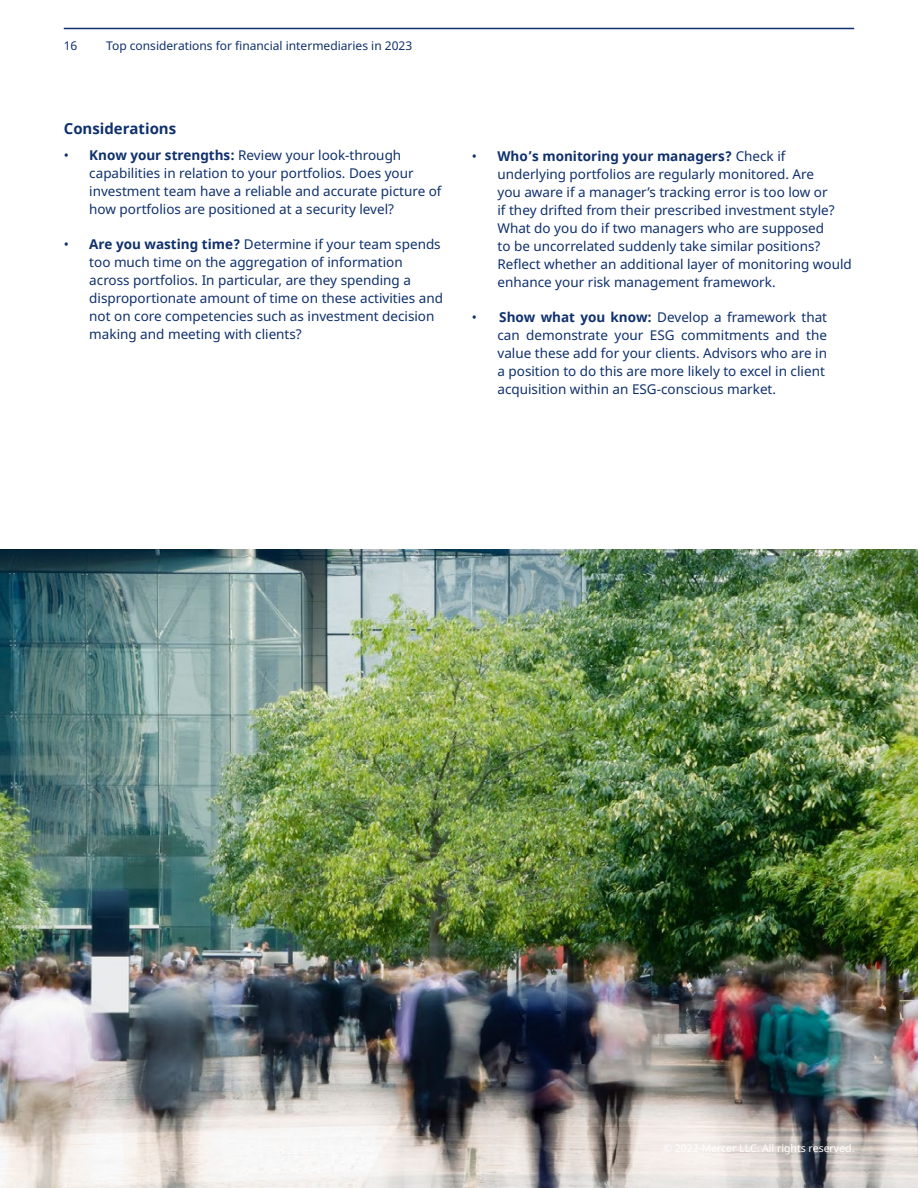
<style>
.page{position:relative;width:918px;height:1188px;background:#fff}
.page>*{position:absolute;margin:0;border:0;box-sizing:border-box;transform-origin:0 0}
.t1{font:700 15px "Noto Sans";color:#0f306d}
.t2{font:13.5px/18px "Noto Sans";color:#0f306d}
.t3{font:12px "Noto Sans";color:#0f306d}
.t4{font:10.5px "Noto Sans";color:#fff}
.s1{font-weight:700}
</style>
<div class="page">
<hr style="left:64px;top:28px;width:790px;height:1px;background:#0f306d">
<img style="left:0;top:549px;width:918px;height:639px">
<p class="t3" style="left:64px;top:37px;width:15px">16</p>
<p class="t3" style="left:106px;top:37px;width:308px">Top considerations for financial intermediaries in 2023</p>
<p class="t1" style="left:64px;top:118px;width:114px">Considerations</p>
<p class="t2" style="left:89px;top:147px;width:354px;text-indent:-26px">• <span class="s1">Know your strengths:</span> Review your look-through capabilities in relation to your portfolios. Does your investment team have a reliable and accurate picture of how portfolios are positioned at a security level?</p>
<p class="t2" style="left:89px;top:236px;width:355px;text-indent:-26px">• <span class="s1">Are you wasting time?</span> Determine if your team spends too much time on the aggregation of information across portfolios. In particular, are they spending a disproportionate amount of time on these activities and not on core competencies such as investment decision making and meeting with clients?</p>
<p class="t2" style="left:497px;top:147px;width:356px;text-indent:-26px">• <span class="s1">Who’s monitoring your managers?</span> Check if underlying portfolios are regularly monitored. Are<br>you aware if a manager’s tracking error is too low or<br>if they drifted from their prescribed investment style?<br>What do you do if two managers who are supposed<br>to be uncorrelated suddenly take similar positions?<br>Reflect whether an additional layer of monitoring would enhance your risk management framework.</p>
<p class="t2" style="left:497px;top:308px;width:331px;text-indent:-26px">• <span class="s1">Show what you know:</span> Develop a framework that can demonstrate your ESG commitments and the value these add for your clients. Advisors who are in a position to do this are more likely to excel in client acquisition within an ESG-conscious market.</p>
<p class="t4" style="left:663px;top:1141px;width:193px">© 2022 Mercer LLC. All rights reserved.</p>
</div>
